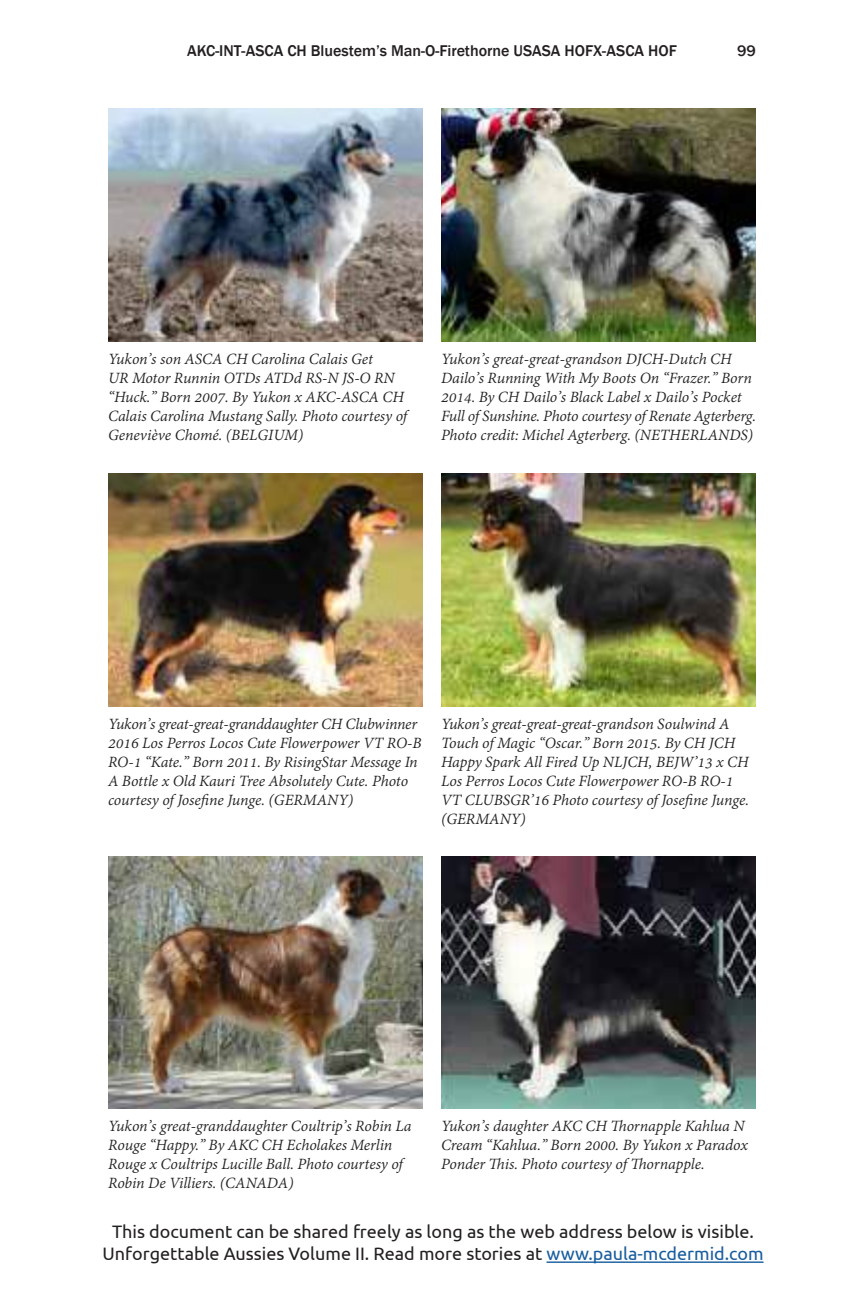
<style>
.page{position:relative;width:864px;height:1296px;background:#fff}
.page>*{position:absolute;margin:0;border:0;box-sizing:border-box;transform-origin:0 0}
.t1{font:18px/22px "Ubuntu";color:#231f20;text-align:center}
.t2{font:italic 17px/19px "Adobe Devanagari";letter-spacing:-.01em;color:#231f20}
.t3{font:500 16px "Franklin Gothic";color:#231f20}
.s1{color:#175d9e}
</style>
<div class="page">
<hr style="left:547px;top:1261px;width:217px;height:2px;background:#175d9e">
<img style="left:441px;top:108px;width:315px;height:234px">
<img style="left:108px;top:473px;width:315px;height:234px">
<img style="left:441px;top:473px;width:315px;height:234px">
<img style="left:108px;top:108px;width:315px;height:234px">
<img style="left:441px;top:856px;width:315px;height:252px">
<img style="left:108px;top:856px;width:315px;height:252px">
<p class="t3" style="left:187px;top:41px;width:491px">AKC-INT-ASCA CH Bluestem’s Man-O-Firethorne USASA HOFX-ASCA HOF</p>
<p class="t3" style="left:737px;top:41px;width:20px">99</p>
<p class="t2" style="left:108px;top:351px;width:301px">Yukon’s son ASCA CH Carolina Calais Get<br>UR Motor Runnin OTDs ATDd RS-N JS-O RN “Huck.” Born 2007. By Yukon x AKC-ASCA CH Calais Carolina Mustang Sally. Photo courtesy of Geneviève Chomé. (BELGIUM)</p>
<p class="t2" style="left:441px;top:351px;width:317px">Yukon’s great-great-grandson DJCH-Dutch CH Dailo’s Running With My Boots On “Frazer.” Born 2014. By CH Dailo’s Black Label x Dailo’s Pocket Full of Sunshine. Photo courtesy of Renate Agterberg.<br>Photo credit: Michel Agterberg. (NETHERLANDS)</p>
<p class="t2" style="left:108px;top:716px;width:315px">Yukon’s great-great-granddaughter CH Clubwinner 2016 Los Perros Locos Cute Flowerpower VT RO-B RO-1 “Kate.” Born 2011. By RisingStar Message In A Bottle x Old Kauri Tree Absolutely Cute. Photo courtesy of Josefine Junge. (GERMANY)</p>
<p class="t2" style="left:441px;top:716px;width:310px">Yukon’s great-great-great-grandson Soulwind A Touch of Magic “Oscar.” Born 2015. By CH JCH Happy Spark All Fired Up NLJCH, BEJW’13 x CH Los Perros Locos Cute Flowerpower RO-B RO-1<br>VT CLUBSGR’16 Photo courtesy of Josefine Junge. (GERMANY)</p>
<p class="t2" style="left:108px;top:1118px;width:305px">Yukon’s great-granddaughter Coultrip’s Robin La Rouge “Happy.” By AKC CH Echolakes Merlin Rouge x Coultrips Lucille Ball. Photo courtesy of Robin De Villiers. (CANADA)</p>
<p class="t2" style="left:441px;top:1118px;width:308px">Yukon’s daughter AKC CH Thornapple Kahlua N<br>Cream “Kahlua.” Born 2000. By Yukon x Paradox<br>Ponder This. Photo courtesy of Thornapple.</p>
<p class="t1" style="left:103px;top:1220px;width:663px">This document can be shared freely as long as the web address below is visible.<br>Unforgettable Aussies Volume II. Read more stories at <span class="s1">www.paula-mcdermid.com</span></p>
</div>
